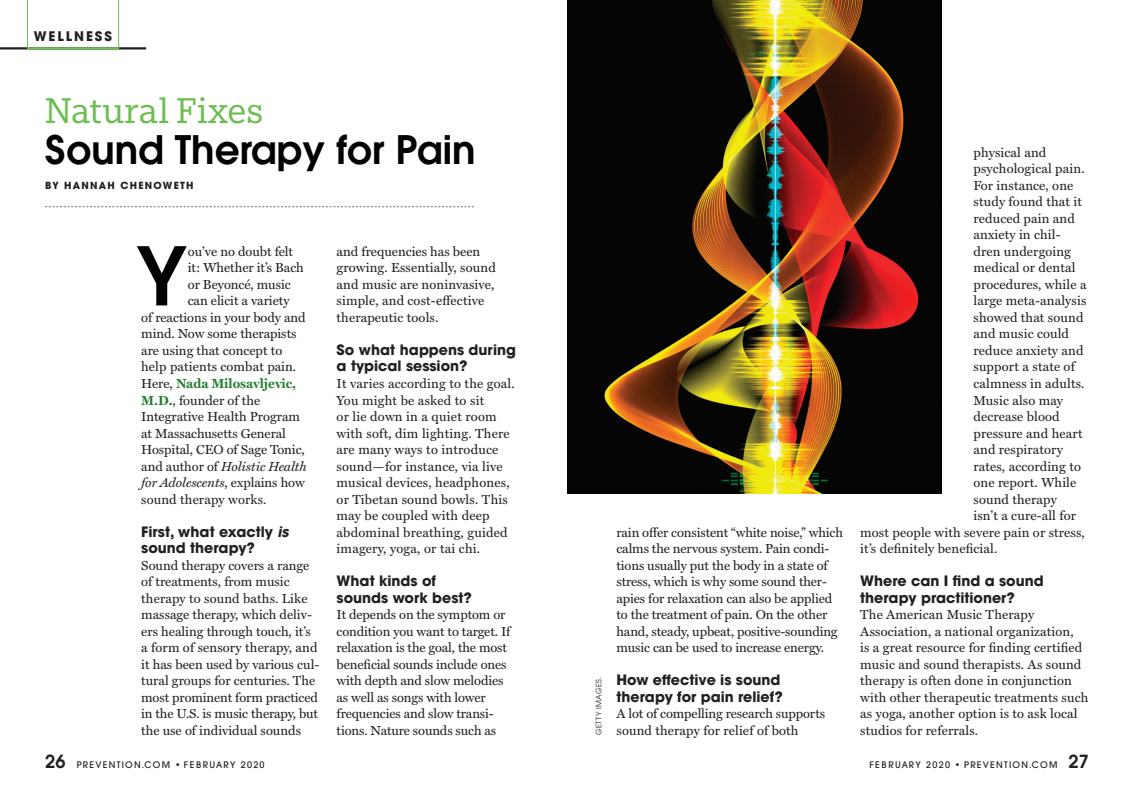
<style>
.page{position:relative;width:1134px;height:797px;background:#fff}
.page>*{position:absolute;margin:0;border:0;box-sizing:border-box;transform-origin:0 0}
.dep_txt_ind_5l{font:600 79.95px "ITC Avant Garde Pro";color:#010101}
.dep_dek_lg{font:600 39px "ITC Avant Garde Pro";color:#010101}
.dep_dek_lg-2{font:39px "Egyptian Slate Pro";letter-spacing:.005em;color:#6cbe50}
.dep_side_txt{font:700 14.25px/16.5px "ITC Avant Garde Pro";color:#231f20}
.dep_txt_ind_5l-2{font:700 13.35px "Miller Text";color:#257c2e}
.dep_txt_ind_5l-3{font:13.2px/16.5px "Miller Text";letter-spacing:.005em;color:#231f20}
.t1{font:700 13.2px "ITC Avant Garde Pro";letter-spacing:.15em;color:#231f20}
.dep_dek_lg-3{font:700 9.75px "ITC Avant Garde Pro";letter-spacing:.13em;color:#231f20}
.fea_feet_rhp{font:500 9px "ITC Avant Garde Pro";letter-spacing:.14em;color:#231f20}
.t2{font:7.5px "ITC Avant Garde Pro";letter-spacing:.05em;color:#231f20}
.s1{font-weight:400;font-size:13.2px;color:#231f20}
.s2{font-weight:700;font-size:13.35px;color:#257c2e}
.s3{font-style:italic}
.s4{font-weight:600;font-size:18px}
</style>
<div class="page">
<img style="left:567px;top:0;width:375px;height:493px">
<svg style="left:45px;top:206px;width:429px;height:1px"></svg>
<hr style="left:0;top:47px;width:146px;height:2px;background:#231f20">
<hr style="left:27px;top:0;width:1px;height:48px;background:#6cbe50">
<hr style="left:118px;top:0;width:1px;height:48px;background:#6cbe50">
<hr style="left:27px;top:47px;width:92px;height:2px;background:#6cbe50">
<p class="t1" style="left:34px;top:28px;width:80px">WELLNESS</p>
<p class="dep_dek_lg-2" style="left:45px;top:91px;width:220px">Natural Fixes</p>
<p class="dep_dek_lg" style="left:45px;top:124px;width:432px">Sound Therapy for Pain</p>
<p class="dep_dek_lg-3" style="left:45px;top:179px;width:150px">BY HANNAH CHENOWETH</p>
<p class="dep_txt_ind_5l" style="left:137px;top:224px;width:51px">Y</p>
<p class="dep_txt_ind_5l-3" style="left:188px;top:242px;width:107px">ou’ve no doubt felt</p>
<p class="dep_txt_ind_5l-3" style="left:188px;top:259px;width:118px">it: Whether it’s Bach</p>
<p class="dep_txt_ind_5l-3" style="left:188px;top:275px;width:104px">or Beyoncé, music</p>
<p class="dep_txt_ind_5l-3" style="left:188px;top:292px;width:103px">can elicit a variety</p>
<p class="dep_txt_ind_5l-3" style="left:141px;top:308px;width:166px">of reactions in your body and</p>
<p class="dep_txt_ind_5l-3" style="left:141px;top:325px;width:157px">mind. Now some therapists</p>
<p class="dep_txt_ind_5l-3" style="left:141px;top:341px;width:143px">are using that concept to</p>
<p class="dep_txt_ind_5l-3" style="left:141px;top:358px;width:156px">help patients combat pain.</p>
<p class="dep_txt_ind_5l-2" style="left:141px;top:373px;width:156px"><span class="s1">Here,</span> Nada Milosavljevic,</p>
<p class="dep_txt_ind_5l-3" style="left:141px;top:391px;width:167px"><span class="s2">M.D.</span>, founder of the<br>Integrative Health Program at Massachusetts General<br>Hospital, CEO of Sage Tonic, and author of <span class="s3">Holistic Health for Adolescents</span>, explains how sound therapy works.</p>
<p class="dep_side_txt" style="left:141px;top:523px;width:149px">First, what exactly <span class="s3">is </span>sound therapy?</p>
<p class="dep_txt_ind_5l-3" style="left:141px;top:556px;width:180px">Sound therapy covers a range of treatments, from music therapy to sound baths. Like massage therapy, which deliv&shy;ers healing through touch, it’s a form of sensory therapy, and it has been used by various cul&shy;tural groups for centuries. The most prominent form practiced in the U.S. is music therapy, but the use of individual sounds</p>
<p class="dep_txt_ind_5l-3" style="left:337px;top:242px;width:161px">and frequencies has been growing. Essentially, sound and music are noninvasive, simple, and cost-effective therapeutic tools.</p>
<p class="dep_side_txt" style="left:337px;top:341px;width:181px">So what happens during a typical session?</p>
<p class="dep_txt_ind_5l-3" style="left:337px;top:374px;width:180px">It varies according to the goal.<br>You might be asked to sit<br>or lie down in a quiet room with soft, dim lighting. There are many ways to introduce sound—for instance, via live musical devices, headphones, or Tibetan sound bowls. This may be coupled with deep abdominal breathing, guided imagery, yoga, or tai chi.</p>
<p class="dep_side_txt" style="left:337px;top:572px;width:137px">What kinds of sounds work best?</p>
<p class="dep_txt_ind_5l-3" style="left:337px;top:605px;width:175px">It depends on the symptom or condition you want to target. If relaxation is the goal, the most beneficial sounds include ones with depth and slow melodies as well as songs with lower frequencies and slow transi&shy;tions. Nature sounds such as</p>
<p class="t2" style="left:594px;top:735px;width:60px;rotate:-90deg">GETTY IMAGES.</p>
<p class="dep_txt_ind_5l-3" style="left:616px;top:523px;width:228px">rain offer consistent “white noise,” which calms the nervous system. Pain condi&shy;tions usually put the body in a state of stress, which is why some sound ther&shy;apies for relaxation can also be applied to the treatment of pain. On the other hand, steady, upbeat, positive-sounding music can be used to increase energy.</p>
<p class="dep_side_txt" style="left:616px;top:671px;width:168px">How effective is sound therapy for pain relief?</p>
<p class="dep_txt_ind_5l-3" style="left:617px;top:704px;width:210px">A lot of compelling research supports sound therapy for relief of both</p>
<p class="dep_txt_ind_5l-3" style="left:974px;top:143px;width:74px">physical and</p>
<p class="dep_txt_ind_5l-3" style="left:974px;top:160px;width:113px">psychological pain.</p>
<p class="dep_txt_ind_5l-3" style="left:974px;top:176px;width:101px">For instance, one</p>
<p class="dep_txt_ind_5l-3" style="left:974px;top:193px;width:110px">study found that it</p>
<p class="dep_txt_ind_5l-3" style="left:974px;top:209px;width:103px">reduced pain and</p>
<p class="dep_txt_ind_5l-3" style="left:974px;top:226px;width:89px">anxiety in chil-</p>
<p class="dep_txt_ind_5l-3" style="left:974px;top:242px;width:99px">dren undergoing</p>
<p class="dep_txt_ind_5l-3" style="left:974px;top:259px;width:104px">medical or dental</p>
<p class="dep_txt_ind_5l-3" style="left:974px;top:275px;width:115px">procedures, while a</p>
<p class="dep_txt_ind_5l-3" style="left:974px;top:292px;width:114px">large meta-analysis</p>
<p class="dep_txt_ind_5l-3" style="left:974px;top:308px;width:112px">showed that sound</p>
<p class="dep_txt_ind_5l-3" style="left:974px;top:325px;width:97px">and music could</p>
<p class="dep_txt_ind_5l-3" style="left:974px;top:341px;width:112px">reduce anxiety and</p>
<p class="dep_txt_ind_5l-3" style="left:974px;top:358px;width:103px">support a state of</p>
<p class="dep_txt_ind_5l-3" style="left:974px;top:374px;width:113px">calmness in adults.</p>
<p class="dep_txt_ind_5l-3" style="left:974px;top:391px;width:91px">Music also may</p>
<p class="dep_txt_ind_5l-3" style="left:974px;top:407px;width:88px">decrease blood</p>
<p class="dep_txt_ind_5l-3" style="left:974px;top:424px;width:111px">pressure and heart</p>
<p class="dep_txt_ind_5l-3" style="left:974px;top:440px;width:91px">and respiratory</p>
<p class="dep_txt_ind_5l-3" style="left:974px;top:457px;width:109px">rates, according to</p>
<p class="dep_txt_ind_5l-3" style="left:974px;top:473px;width:104px">one report. While</p>
<p class="dep_txt_ind_5l-3" style="left:974px;top:490px;width:85px">sound therapy</p>
<p class="dep_txt_ind_5l-3" style="left:974px;top:506px;width:104px">isn’t a cure-all for</p>
<p class="dep_txt_ind_5l-3" style="left:860px;top:523px;width:226px">most people with severe pain or stress,</p>
<p class="dep_txt_ind_5l-3" style="left:860px;top:539px;width:139px">it’s definitely beneficial.</p>
<p class="dep_side_txt" style="left:860px;top:572px;width:185px">Where can I find a sound therapy practitioner?</p>
<p class="dep_txt_ind_5l-3" style="left:860px;top:605px;width:230px">The American Music Therapy Association, a national organization,<br>is a great resource for finding certified music and sound therapists. As sound therapy is often done in conjunction with other therapeutic treatments such as yoga, another option is to ask local</p>
<p class="dep_txt_ind_5l-3" style="left:860px;top:721px;width:119px">studios for referrals.</p>
<p class="fea_feet_rhp" style="left:45px;top:758px;width:221px"><span class="s4">26</span> PREVENTION.COM • FEBRUARY 2020</p>
<p class="fea_feet_rhp" style="left:869px;top:758px;width:221px">FEBRUARY 2020 • PREVENTION.COM <span class="s4">27</span></p>
</div>
